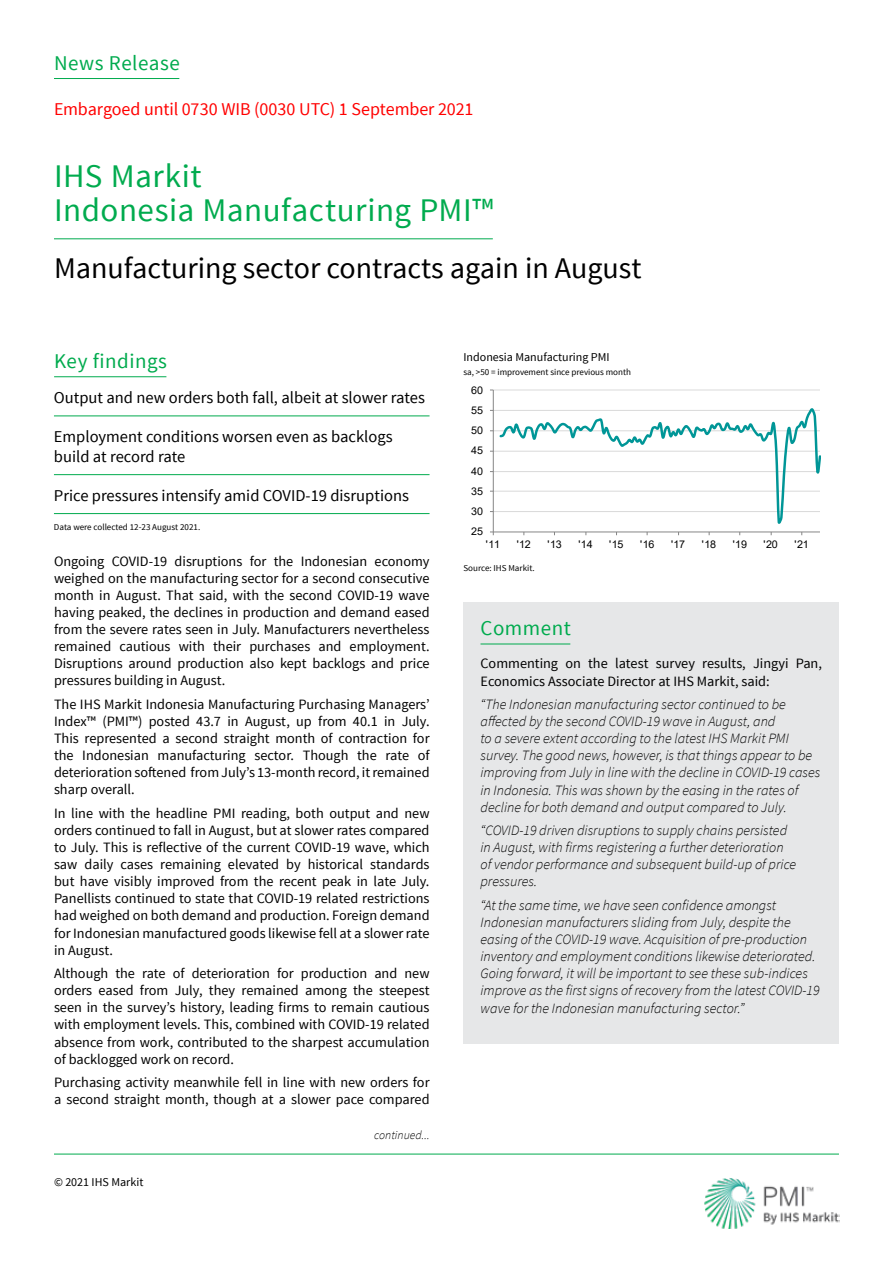
<style>
.page{position:relative;width:893px;height:1263px;background:#fff}
.page>*{position:absolute;margin:0;border:0;box-sizing:border-box;transform-origin:0 0}
.t1{font:33px/34.5px "Source Sans Pro";letter-spacing:.015em;color:#00ab4e}
.t2{font:30px "Source Sans Pro";color:#000}
.t3{font:21px "Source Sans Pro";letter-spacing:.025em;color:#00ab4e}
.t4{font:18px "Source Sans Pro";letter-spacing:-.005em;color:#f00}
.t5{font:16.5px/19.8px "Source Sans Pro";color:#000}
.t6{font:14.25px/17.1px "Source Sans Pro";color:#000;text-align:justify}
.t7{font:italic 300 14.25px/17.1px "Source Sans Pro";color:#000}
.t8{font:12px "Source Sans Pro";color:#000}
.t9{font:italic 300 12px "Source Sans Pro";color:#000}
.t10{font:10.65px "Arial";letter-spacing:-.02em;color:#000}
.t11{font:9px "Source Sans Pro";color:#000}
</style>
<div class="page">
<img style="left:704px;top:1178px;width:136px;height:50px">
<hr style="left:54px;top:1154px;width:785px;height:1px;background:#00ab4e">
<hr style="left:493px;top:390px;width:327px;height:1px;background:#d9d9d9">
<hr style="left:493px;top:390px;width:1px;height:142px;background:#868686">
<svg style="left:490px;top:408px;width:330px;height:127px"></svg>
<hr style="left:54px;top:376px;width:112px;height:1px;background:#00ab4e">
<hr style="left:54px;top:78px;width:125px;height:1px;background:#00ab4e">
<hr style="left:54px;top:238px;width:439px;height:1px;background:#00ab4e">
<hr style="left:54px;top:416px;width:376px;height:1px;background:#00ab4e">
<hr style="left:54px;top:474px;width:376px;height:1px;background:#00ab4e">
<hr style="left:54px;top:513px;width:376px;height:1px;background:#00ab4e">
<div style="left:463px;top:602px;width:376px;height:56px;background:#e6e7e8"></div>
<hr style="left:480px;top:644px;width:90px;height:1px;background:#00ab4e">
<div style="left:463px;top:658px;width:376px;height:386px;background:#e6e7e8"></div>
<h3 class="t3" style="left:54px;top:50px;width:127px">News Release</h3>
<p class="t4" style="left:54px;top:98px;width:421px">Embargoed until 0730 WIB (0030 UTC) 1 September 2021</p>
<h1 class="t1" style="left:54px;top:159px;width:441px">IHS Markit<br>Indonesia Manufacturing PMI™</h1>
<h2 class="t2" style="left:54px;top:249px;width:589px">Manufacturing sector contracts again in August</h2>
<h3 class="t3" style="left:54px;top:348px;width:114px">Key findings</h3>
<p class="t5" style="left:54px;top:388px;width:373px">Output and new orders both fall, albeit at slower rates</p>
<p class="t5" style="left:54px;top:427px;width:340px">Employment conditions worsen even as backlogs build at record rate</p>
<p class="t5" style="left:54px;top:485px;width:356px">Price pressures intensify amid COVID-19 disruptions</p>
<p class="t11" style="left:54px;top:521px;width:148px">Data were collected 12-23 August 2021.</p>
<p class="t6" style="left:54px;top:553px;width:377px">Ongoing COVID-19 disruptions for the Indonesian economy weighed on the manufacturing sector for a second consecutive month in August. That said, with the second COVID-19 wave having peaked, the declines in production and demand eased from the severe rates seen in July. Manufacturers nevertheless remained cautious with their purchases and employment.<br>Disruptions around production also kept backlogs and price pressures building in August.</p>
<p class="t6" style="left:54px;top:696px;width:377px">The IHS Markit Indonesia Manufacturing Purchasing Managers’ Index™ (PMI™) posted 43.7 in August, up from 40.1 in July.<br>This represented a second straight month of contraction for the Indonesian manufacturing sector. Though the rate of deterioration softened from July’s 13-month record, it remained sharp overall.</p>
<p class="t6" style="left:54px;top:805px;width:377px">In line with the headline PMI reading, both output and new orders continued to fall in August, but at slower rates compared to July. This is reflective of the current COVID-19 wave, which saw daily cases remaining elevated by historical standards but have visibly improved from the recent peak in late July.<br>Panellists continued to state that COVID-19 related restrictions had weighed on both demand and production. Foreign demand for Indonesian manufactured goods likewise fell at a slower rate in August.</p>
<p class="t6" style="left:54px;top:965px;width:377px">Although the rate of deterioration for production and new orders eased from July, they remained among the steepest seen in the survey’s history, leading firms to remain cautious with employment levels. This, combined with COVID-19 related absence from work, contributed to the sharpest accumulation of backlogged work on record.</p>
<p class="t6" style="left:54px;top:1074px;width:377px">Purchasing activity meanwhile fell in line with new orders for a second straight month, though at a slower pace compared</p>
<p class="t8" style="left:54px;top:1175px;width:91px">© 2021 IHS Markit</p>
<p class="t9" style="left:374px;top:1128px;width:57px">continued...</p>
<p class="t8" style="left:463px;top:350px;width:148px">Indonesia Manufacturing PMI</p>
<p class="t11" style="left:463px;top:366px;width:169px">sa, &gt;50 = improvement since previous month</p>
<p class="t10" style="left:471px;top:382px;width:13px">60</p>
<p class="t10" style="left:471px;top:403px;width:13px">55</p>
<p class="t10" style="left:471px;top:423px;width:13px">50</p>
<p class="t10" style="left:471px;top:443px;width:13px">45</p>
<p class="t10" style="left:471px;top:463px;width:13px">40</p>
<p class="t10" style="left:471px;top:484px;width:13px">35</p>
<p class="t10" style="left:471px;top:504px;width:13px">30</p>
<p class="t10" style="left:471px;top:524px;width:13px">25</p>
<p class="t10" style="left:486px;top:537px;width:16px">'11</p>
<p class="t10" style="left:517px;top:537px;width:16px">'12</p>
<p class="t10" style="left:548px;top:537px;width:16px">'13</p>
<p class="t10" style="left:578px;top:537px;width:16px">'14</p>
<p class="t10" style="left:609px;top:537px;width:16px">'15</p>
<p class="t10" style="left:640px;top:537px;width:16px">'16</p>
<p class="t10" style="left:671px;top:537px;width:16px">'17</p>
<p class="t10" style="left:702px;top:537px;width:16px">'18</p>
<p class="t10" style="left:733px;top:537px;width:16px">'19</p>
<p class="t10" style="left:764px;top:537px;width:16px">'20</p>
<p class="t10" style="left:794px;top:537px;width:16px">'21</p>
<p class="t11" style="left:463px;top:562px;width:73px">Source: IHS Markit.</p>
<h3 class="t3" style="left:480px;top:615px;width:92px">Comment</h3>
<p class="t6" style="left:480px;top:655px;width:343px">Commenting on the latest survey results, Jingyi Pan,<br>Economics Associate Director at IHS Markit, said:</p>
<p class="t7" style="left:480px;top:696px;width:341px">“The Indonesian manufacturing sector continued to be affected by the second COVID-19 wave in August, and<br>to a severe extent according to the latest IHS Markit PMI survey. The good news, however, is that things appear to be improving from July in line with the decline in COVID-19 cases in Indonesia. This was shown by the easing in the rates of decline for both demand and output compared to July.</p>
<p class="t7" style="left:480px;top:822px;width:317px">“COVID-19 driven disruptions to supply chains persisted in August, with firms registering a further deterioration of vendor performance and subsequent build-up of price pressures.</p>
<p class="t7" style="left:480px;top:897px;width:341px">“At the same time, we have seen confidence amongst Indonesian manufacturers sliding from July, despite the easing of the COVID-19 wave. Acquisition of pre-production inventory and employment conditions likewise deteriorated.<br>Going forward, it will be important to see these sub-indices improve as the first signs of recovery from the latest COVID-19 wave for the Indonesian manufacturing sector.”</p>
</div>
